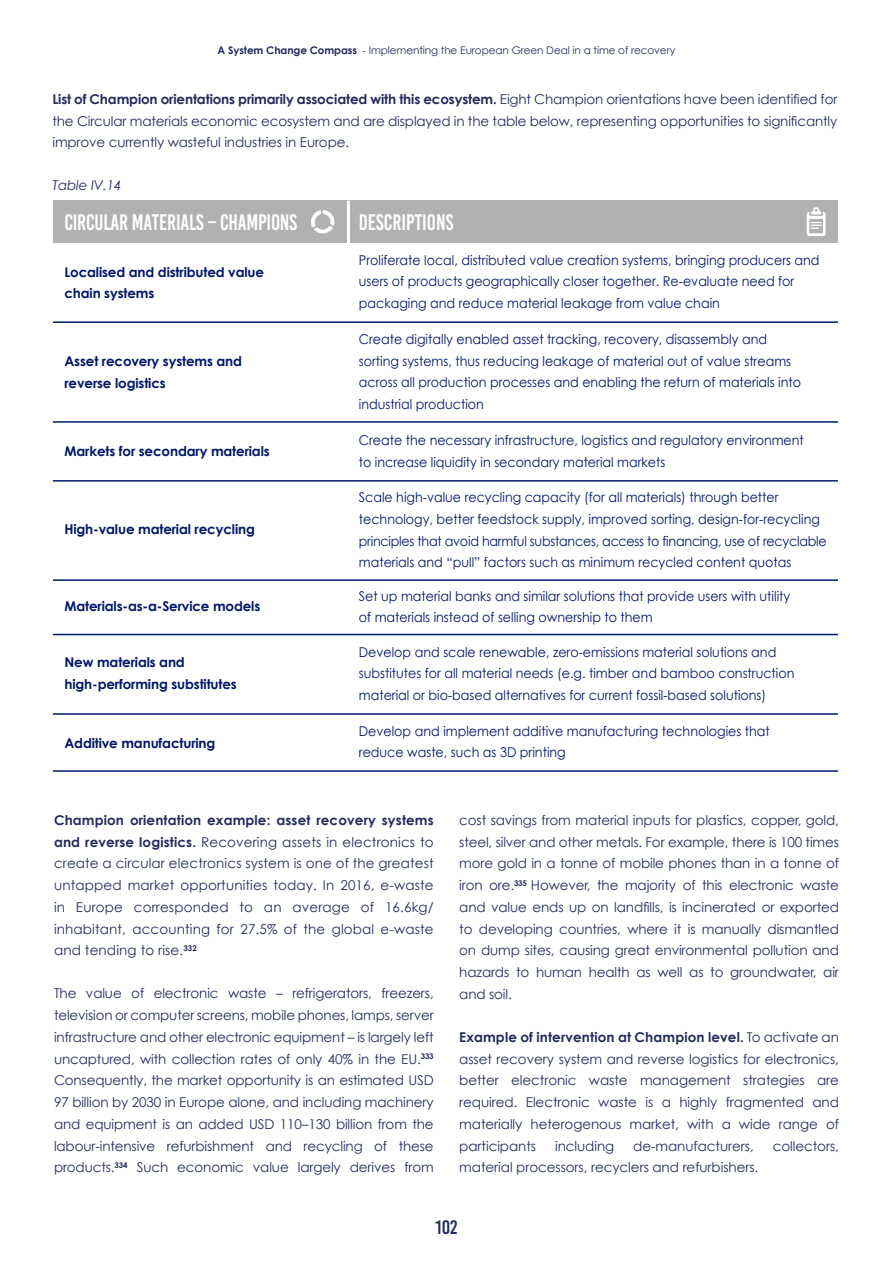
<style>
.page{position:relative;width:893px;height:1263px;background:#fff}
.page>*{position:absolute;margin:0;border:0;box-sizing:border-box;transform-origin:0 0}
.t1{font:22.5px "Bebas Kai";letter-spacing:-.01em;color:#fff;scale:.94 1}
.t2{font:19.5px "Bebas Kai";color:#242c5d}
.SYSTEMIQ_paragraph{font:13.5px/21.8px "Century Gothic";letter-spacing:-.005em;color:#242c5d;text-align:justify}
.t3{font:13.5px/21.8px "Century Gothic";color:#001868;scale:.94 1}
.t4{font:700 13.5px/21.8px "Century Gothic";letter-spacing:-.01em;color:#001868}
.SYSTEMIQ_paragraph-2{font:italic 13.5px "Century Gothic";letter-spacing:-.01em;color:#242c5d}
.t5{font:10.5px "Century Gothic";letter-spacing:-.01em;color:#242c5d}
.s1{font-weight:700}
</style>
<div class="page">
<div style="left:348px;top:201px;width:490px;height:42px;background:#b1b1b1"></div>
<div style="left:53px;top:201px;width:295px;height:42px;background:#b1b1b1"></div>
<svg style="left:807px;top:207px;width:19px;height:29px"></svg>
<svg style="left:311px;top:209px;width:24px;height:25px"></svg>
<hr style="left:347px;top:201px;width:3px;height:571px;background:#fff">
<hr style="left:53px;top:321px;width:785px;height:2px;background:#001868">
<hr style="left:53px;top:421px;width:785px;height:2px;background:#001868">
<hr style="left:53px;top:480px;width:785px;height:2px;background:#001868">
<hr style="left:53px;top:579px;width:785px;height:2px;background:#001868">
<hr style="left:53px;top:634px;width:785px;height:1px;background:#001868">
<hr style="left:53px;top:713px;width:785px;height:2px;background:#001868">
<hr style="left:53px;top:770px;width:785px;height:2px;background:#001868">
<p class="t5" style="left:218px;top:44px;width:459px"><span class="s1">A System Change Compass</span> - Implementing the European Green Deal in a time of recovery</p>
<p class="SYSTEMIQ_paragraph" style="left:52px;top:88px;width:786px"><span class="s1">List of Champion orientations primarily associated with this ecosystem.</span> Eight Champion orientations have been identified for the Circular materials economic ecosystem and are displayed in the table below, representing opportunities to significantly improve currently wasteful industries in Europe.</p>
<p class="SYSTEMIQ_paragraph-2" style="left:52px;top:177px;width:71px">Table IV.14</p>
<p class="t1" style="left:64px;top:210px;width:249px">CIRCULAR MATERIALS – CHAMPIONS</p>
<p class="t1" style="left:359px;top:210px;width:102px">DESCRIPTIONS</p>
<p class="t4" style="left:64px;top:260px;width:201px">Localised and distributed value chain systems</p>
<p class="t3" style="left:359px;top:249px;width:492px">Proliferate local, distributed value creation systems, bringing producers and users of products geographically closer together. Re-evaluate need for packaging and reduce material leakage from value chain</p>
<p class="t3" style="left:359px;top:328px;width:472px">Create digitally enabled asset tracking, recovery, disassembly and sorting systems, thus reducing leakage of material out of value streams across all production processes and enabling the return of materials into industrial production</p>
<p class="t4" style="left:64px;top:350px;width:179px">Asset recovery systems and reverse logistics</p>
<p class="t4" style="left:64px;top:440px;width:207px">Markets for secondary materials</p>
<p class="t4" style="left:64px;top:517px;width:192px">High-value material recycling</p>
<p class="t4" style="left:64px;top:595px;width:197px">Materials-as-a-Service models</p>
<p class="t4" style="left:64px;top:651px;width:174px">New materials and high-performing substitutes</p>
<p class="t4" style="left:64px;top:731px;width:153px">Additive manufacturing</p>
<p class="t3" style="left:359px;top:429px;width:475px">Create the necessary infrastructure, logistics and regulatory environment to increase liquidity in secondary material markets</p>
<p class="t3" style="left:359px;top:486px;width:499px">Scale high-value recycling capacity (for all materials) through better technology, better feedstock supply, improved sorting, design-for-recycling principles that avoid harmful substances, access to financing, use of recyclable materials and “pull” factors such as minimum recycled content quotas</p>
<p class="t3" style="left:359px;top:585px;width:460px">Set up material banks and similar solutions that provide users with utility of materials instead of selling ownership to them</p>
<p class="t3" style="left:359px;top:641px;width:465px">Develop and scale renewable, zero-emissions material solutions and substitutes for all material needs (e.g. timber and bamboo construction material or bio-based alternatives for current fossil-based solutions)</p>
<p class="t3" style="left:359px;top:720px;width:439px">Develop and implement additive manufacturing technologies that reduce waste, such as 3D printing</p>
<p class="SYSTEMIQ_paragraph" style="left:54px;top:809px;width:381px"><span class="s1">Champion orientation example: asset recovery systems and reverse logistics.</span> Recovering assets in electronics to create a circular electronics system is one of the greatest untapped market opportunities today. In 2016, e-waste in Europe corresponded to an average of 16.6kg/ inhabitant, accounting for 27.5% of the global e-waste and tending to rise.<sup>332</sup></p>
<p class="SYSTEMIQ_paragraph" style="left:54px;top:982px;width:381px">The value of electronic waste – refrigerators, freezers, television or computer screens, mobile phones, lamps, server infrastructure and other electronic equipment – is largely left uncaptured, with collection rates of only 40% in the EU.<sup>333<br></sup>Consequently, the market opportunity is an estimated USD 97 billion by 2030 in Europe alone, and including machinery and equipment is an added USD 110–130 billion from the labour-intensive refurbishment and recycling of these products.<sup>334</sup> Such economic value largely derives from</p>
<p class="SYSTEMIQ_paragraph" style="left:459px;top:809px;width:381px">cost savings from material inputs for plastics, copper, gold, steel, silver and other metals. For example, there is 100 times more gold in a tonne of mobile phones than in a tonne of iron ore.<sup>335</sup> However, the majority of this electronic waste and value ends up on landfills, is incinerated or exported to developing countries, where it is manually dismantled on dump sites, causing great environmental pollution and hazards to human health as well as to groundwater, air and soil.</p>
<p class="SYSTEMIQ_paragraph" style="left:459px;top:1026px;width:381px"><span class="s1">Example of intervention at Champion level.</span> To activate an asset recovery system and reverse logistics for electronics, better electronic waste management strategies are required. Electronic waste is a highly fragmented and materially heterogenous market, with a wide range of participants</p>
<p class="SYSTEMIQ_paragraph" style="left:555px;top:1135px;width:61px">including</p>
<p class="SYSTEMIQ_paragraph" style="left:633px;top:1135px;width:122px">de-manufacturers,</p>
<p class="SYSTEMIQ_paragraph" style="left:773px;top:1135px;width:68px">collectors,</p>
<p class="SYSTEMIQ_paragraph" style="left:459px;top:1156px;width:301px">material processors, recyclers and refurbishers.</p>
<h2 class="t2" style="left:435px;top:1217px;width:24px">102</h2>
</div>
